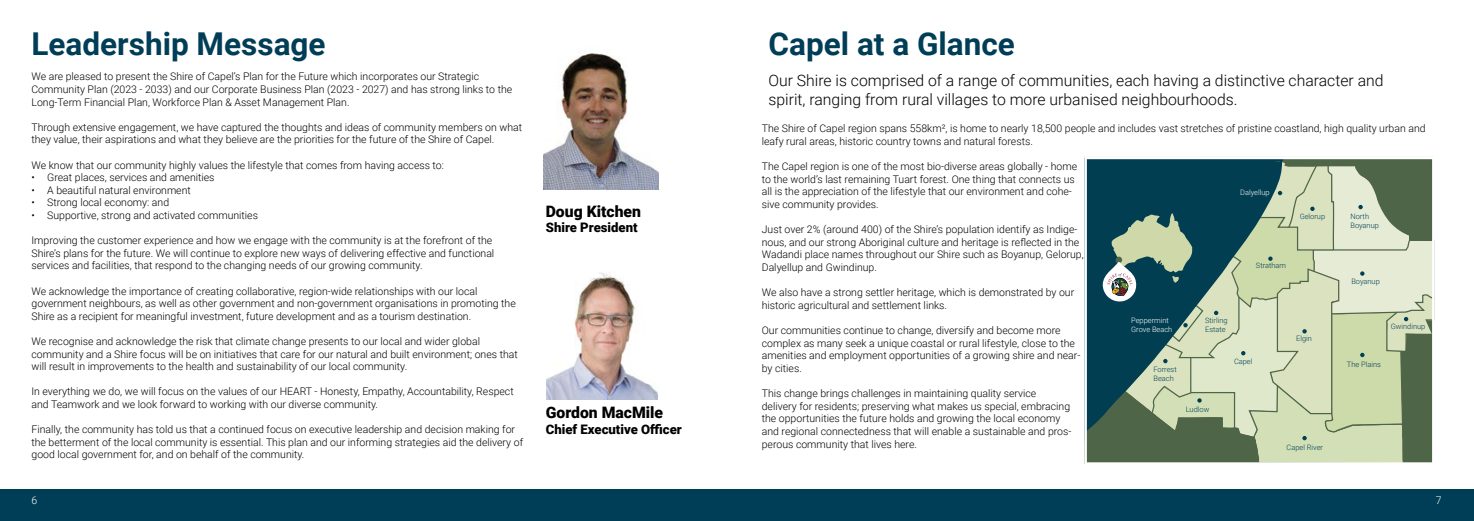
<style>
.page{position:relative;width:1474px;height:521px;background:#fff}
.page>*{position:absolute;margin:0;border:0;box-sizing:border-box;transform-origin:0 0}
.t1{font:700 31.5px "Roboto";color:#003d57}
.t2{font:300 15.75px/18.9px "Roboto";color:#000}
.t3{font:900 15.75px "Roboto";color:#000}
.t4{font:900 13.12px "Roboto";color:#000}
.t5{font:300 10.5px/12.6px "Roboto";color:#000}
.t6{font:300 10.5px "Roboto";color:#fff}
.t7{font:300 7.44px/8.9px "Roboto";color:#013e51}
.t8{font:300 7.44px/8.9px "Roboto";color:#fff}
</style>
<div class="page">
<svg style="left:1084px;top:157px;width:349px;height:307px;fill:#013e51"></svg>
<svg style="left:1102px;top:160px;width:331px;height:304px;background:#8ea690"></svg>
<div style="left:0;top:489px;width:737px;height:32px;background:#003d57"></div>
<img style="left:543px;top:49px;width:115px;height:141px">
<img style="left:547px;top:272px;width:110px;height:127px">
<div style="left:729px;top:489px;width:744px;height:32px;background:#003d57"></div>
<p class="t1" style="left:32px;top:22px;width:295px">Leadership Message</p>
<p class="t5" style="left:32px;top:70px;width:482px">We are pleased to present the Shire of Capel’s Plan for the Future which incorporates our Strategic<br>Community Plan (2023 - 2033) and our Corporate Business Plan (2023 - 2027) and has strong links to the<br>Long-Term Financial Plan, Workforce Plan &amp; Asset Management Plan.</p>
<p class="t5" style="left:32px;top:120px;width:492px">Through extensive engagement, we have captured the thoughts and ideas of community members on what they value, their aspirations and what they believe are the priorities for the future of the Shire of Capel.</p>
<p class="t5" style="left:32px;top:158px;width:414px">We know that our community highly values the lifestyle that comes from having access to:</p>
<p class="t5" style="left:32px;top:171px;width:185px">• Great places, services and amenities</p>
<p class="t5" style="left:32px;top:183px;width:161px">• A beautiful natural environment</p>
<p class="t5" style="left:32px;top:196px;width:139px">• Strong local economy: and</p>
<p class="t5" style="left:32px;top:209px;width:228px">• Supportive, strong and activated communities</p>
<p class="t5" style="left:32px;top:234px;width:464px">Improving the customer experience and how we engage with the community is at the forefront of the<br>Shire’s plans for the future. We will continue to explore new ways of delivering effective and functional services and facilities, that respond to the changing needs of our growing community.</p>
<p class="t5" style="left:32px;top:284px;width:486px">We acknowledge the importance of creating collaborative, region-wide relationships with our local government neighbours, as well as other government and non-government organisations in promoting the<br>Shire as a recipient for meaningful investment, future development and as a tourism destination.</p>
<p class="t5" style="left:32px;top:335px;width:488px">We recognise and acknowledge the risk that climate change presents to our local and wider global community and a Shire focus will be on initiatives that care for our natural and built environment; ones that will result in improvements to the health and sustainability of our local community.</p>
<p class="t5" style="left:32px;top:385px;width:484px">In everything we do, we will focus on the values of our HEART - Honesty, Empathy, Accountability, Respect and Teamwork and we look forward to working with our diverse community.</p>
<p class="t5" style="left:32px;top:423px;width:493px">Finally, the community has told us that a continued focus on executive leadership and decision making for the betterment of the local community is essential. This plan and our informing strategies aid the delivery of good local government for, and on behalf of the community.</p>
<p class="t6" style="left:32px;top:493px;width:7px">6</p>
<p class="t3" style="left:546px;top:200px;width:97px">Doug Kitchen</p>
<p class="t4" style="left:546px;top:218px;width:93px">Shire President</p>
<p class="t3" style="left:546px;top:401px;width:119px">Gordon MacMile</p>
<p class="t4" style="left:546px;top:420px;width:138px">Chief Executive Officer</p>
<p class="t1" style="left:768px;top:22px;width:248px">Capel at a Glance</p>
<p class="t2" style="left:768px;top:70px;width:616px">Our Shire is comprised of a range of communities, each having a distinctive character and spirit, ranging from rural villages to more urbanised neighbourhoods.</p>
<p class="t5" style="left:761px;top:122px;width:665px">The Shire of Capel region spans 558km², is home to nearly 18,500 people and includes vast stretches of pristine coastland, high quality urban and leafy rural areas, historic country towns and natural forests.</p>
<p class="t5" style="left:761px;top:160px;width:317px">The Capel region is one of the most bio-diverse areas globally - home to the world’s last remaining Tuart forest. One thing that connects us all is the appreciation of the lifestyle that our environment and cohe&shy;sive community provides.</p>
<p class="t5" style="left:761px;top:223px;width:323px">Just over 2% (around 400) of the Shire’s population identify as Indige&shy;nous, and our strong Aboriginal culture and heritage is reflected in the Wadandi place names throughout our Shire such as Boyanup, Gelorup, Dalyellup and Gwindinup.</p>
<p class="t5" style="left:761px;top:286px;width:314px">We also have a strong settler heritage, which is demonstrated by our historic agricultural and settlement links.</p>
<p class="t5" style="left:761px;top:324px;width:320px">Our communities continue to change, diversify and become more complex as many seek a unique coastal or rural lifestyle, close to the amenities and employment opportunities of a growing shire and near&shy;by cities.</p>
<p class="t5" style="left:761px;top:387px;width:311px">This change brings challenges in maintaining quality service delivery for residents; preserving what makes us special, embracing the opportunities the future holds and growing the local economy and regional connectedness that will enable a sustainable and pros&shy;perous community that lives here.</p>
<p class="t8" style="left:1240px;top:187px;width:31px">Dalyellup</p>
<p class="t7" style="left:1299px;top:211px;width:27px">Gelorup</p>
<p class="t7" style="left:1350px;top:212px;width:30px">North<br>Boyanup</p>
<p class="t7" style="left:1255px;top:261px;width:32px">Stratham</p>
<p class="t7" style="left:1351px;top:277px;width:30px">Boyanup</p>
<p class="t7" style="left:1205px;top:315px;width:24px">Stirling<br>Estate</p>
<p class="t8" style="left:1131px;top:315px;width:43px">Peppermint<br>Grove Beach</p>
<p class="t7" style="left:1390px;top:321px;width:36px">Gwindinup</p>
<p class="t7" style="left:1296px;top:334px;width:17px">Elgin</p>
<p class="t7" style="left:1233px;top:356px;width:20px">Capel</p>
<p class="t7" style="left:1346px;top:360px;width:35px">The Plains</p>
<p class="t7" style="left:1153px;top:364px;width:25px">Forrest<br>Beach</p>
<p class="t7" style="left:1185px;top:405px;width:25px">Ludlow</p>
<p class="t7" style="left:1286px;top:442px;width:38px">Capel River</p>
<p class="t6" style="left:1435px;top:493px;width:7px">7</p>
</div>
